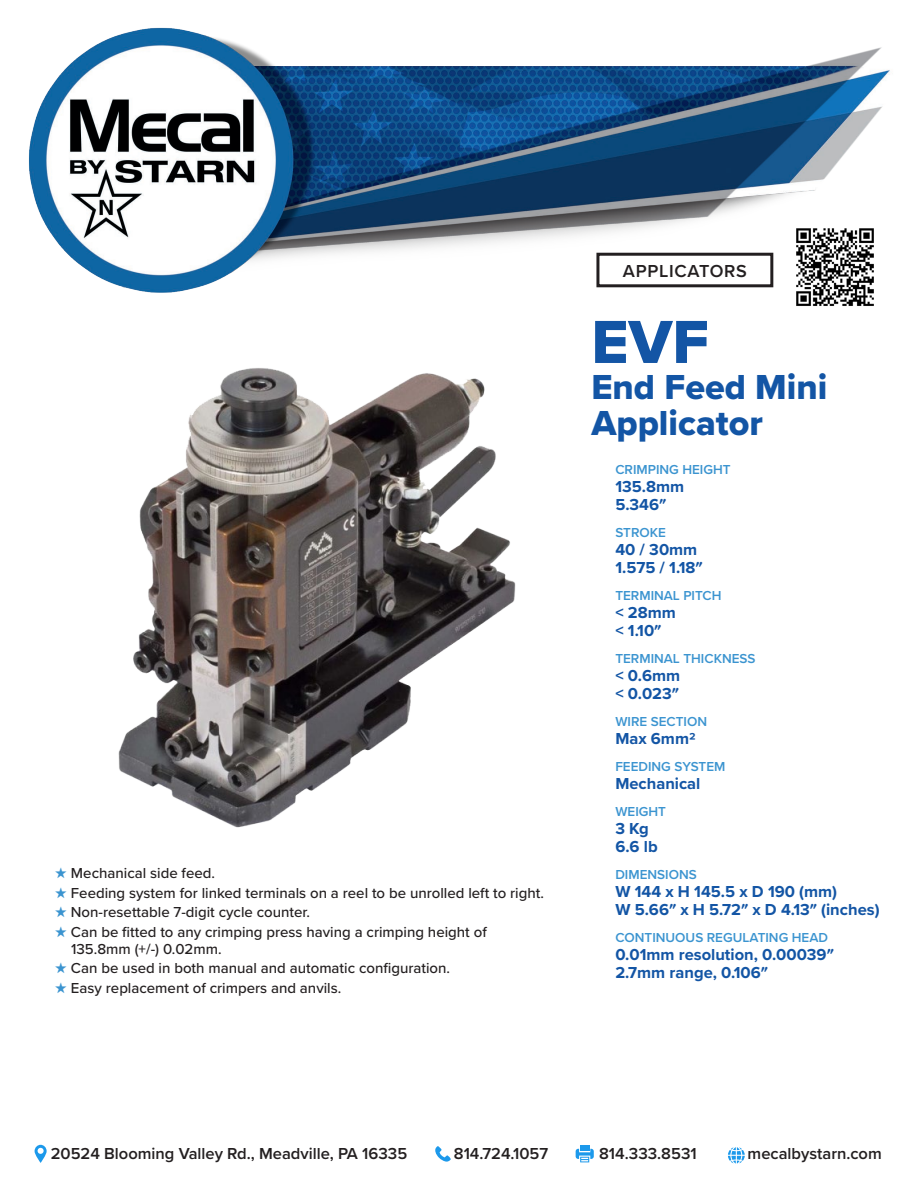
<style>
.page{position:relative;width:918px;height:1188px;background:#fff}
.page>*{position:absolute;margin:0;border:0;box-sizing:border-box;transform-origin:0 0}
.t1{font:63px "Proxima Nova Extrabld";color:#1355a5}
.t2{font:36px/36px "Proxima Nova Extrabld";color:#1355a5}
.t3{font:600 18px "Proxima Nova";letter-spacing:.04em;color:#231f20}
.t4{font:700 16.5px/18px "Proxima Nova";color:#1355a5}
.t5{font:600 16.5px "Proxima Nova";color:#231f20}
.t6{font:500 15px/16.5px "Proxima Nova";color:#231f20}
.t7{font:600 13.5px "Proxima Nova";color:#3b94d0}
.s1{color:#3b94d0}
</style>
<div class="page">
<img style="left:29px;top:27px;width:861px;height:266px">
<img style="left:118px;top:368px;width:398px;height:460px">
<div style="left:596px;top:253px;width:177px;height:34px;border:3px solid #231f20"></div>
<svg style="left:35px;top:1145px;width:12px;height:18px"></svg>
<svg style="left:435px;top:1146px;width:16px;height:16px"></svg>
<div style="left:580px;top:1145px;width:9px;height:6px;background:#1c99eb"></div>
<svg style="left:576px;top:1149px;width:18px;height:13px"></svg>
<svg style="left:728px;top:1147px;width:17px;height:17px"></svg>
<img style="left:793px;top:225px;width:84px;height:81px">
<p class="t6" style="left:55px;top:864px;width:162px"><span class="s1">★</span> Mechanical side feed.</p>
<p class="t6" style="left:55px;top:884px;width:491px"><span class="s1">★</span> Feeding system for linked terminals on a reel to be unrolled left to right.</p>
<p class="t6" style="left:55px;top:904px;width:257px"><span class="s1">★</span> Non-resettable 7-digit cycle counter.</p>
<p class="t6" style="left:71px;top:923px;width:417px;text-indent:-16px"><span class="s1">★</span> Can be fitted to any crimping press having a crimping height of<br>135.8mm (+/-) 0.02mm.</p>
<p class="t6" style="left:55px;top:960px;width:397px"><span class="s1">★</span> Can be used in both manual and automatic configuration.</p>
<p class="t6" style="left:55px;top:979px;width:288px"><span class="s1">★</span> Easy replacement of crimpers and anvils.</p>
<p class="t3" style="left:623px;top:258px;width:126px">APPLICATORS</p>
<h1 class="t1" style="left:591px;top:295px;width:119px">EVF</h1>
<h2 class="t2" style="left:591px;top:368px;width:238px">End Feed Mini<br>Applicator</h2>
<p class="t7" style="left:615px;top:459px;width:117px">CRIMPING HEIGHT</p>
<p class="t4" style="left:615px;top:477px;width:70px">135.8mm<br>5.346″</p>
<p class="t7" style="left:615px;top:522px;width:52px">STROKE</p>
<p class="t4" style="left:615px;top:540px;width:89px">40 / 30mm<br>1.575 / 1.18″</p>
<p class="t7" style="left:615px;top:585px;width:108px">TERMINAL PITCH</p>
<p class="t4" style="left:615px;top:603px;width:62px">&lt; 28mm &lt; 1.10″</p>
<p class="t7" style="left:615px;top:648px;width:142px">TERMINAL THICKNESS</p>
<p class="t4" style="left:615px;top:666px;width:66px">&lt; 0.6mm &lt; 0.023″</p>
<p class="t7" style="left:615px;top:711px;width:93px">WIRE SECTION</p>
<p class="t4" style="left:615px;top:729px;width:82px">Max 6mm2</p>
<p class="t7" style="left:615px;top:756px;width:112px">FEEDING SYSTEM</p>
<p class="t4" style="left:615px;top:774px;width:87px">Mechanical</p>
<p class="t7" style="left:615px;top:801px;width:52px">WEIGHT</p>
<p class="t4" style="left:615px;top:819px;width:44px">3 Kg<br>6.6 lb</p>
<p class="t7" style="left:615px;top:864px;width:83px">DIMENSIONS</p>
<p class="t4" style="left:615px;top:882px;width:266px">W 144 x H 145.5 x D 190 (mm)<br>W 5.66″ x H 5.72″ x D 4.13″ (inches)</p>
<p class="t7" style="left:615px;top:927px;width:214px">CONTINUOUS REGULATING HEAD</p>
<p class="t4" style="left:615px;top:945px;width:220px">0.01mm resolution, 0.00039″<br>2.7mm range, 0.106″</p>
<p class="t5" style="left:51px;top:1142px;width:358px">20524 Blooming Valley Rd., Meadville, PA 16335</p>
<p class="t5" style="left:454px;top:1142px;width:96px">814.724.1057</p>
<p class="t5" style="left:599px;top:1142px;width:99px">814.333.8531</p>
<p class="t5" style="left:748px;top:1142px;width:136px">mecalbystarn.com</p>
</div>
